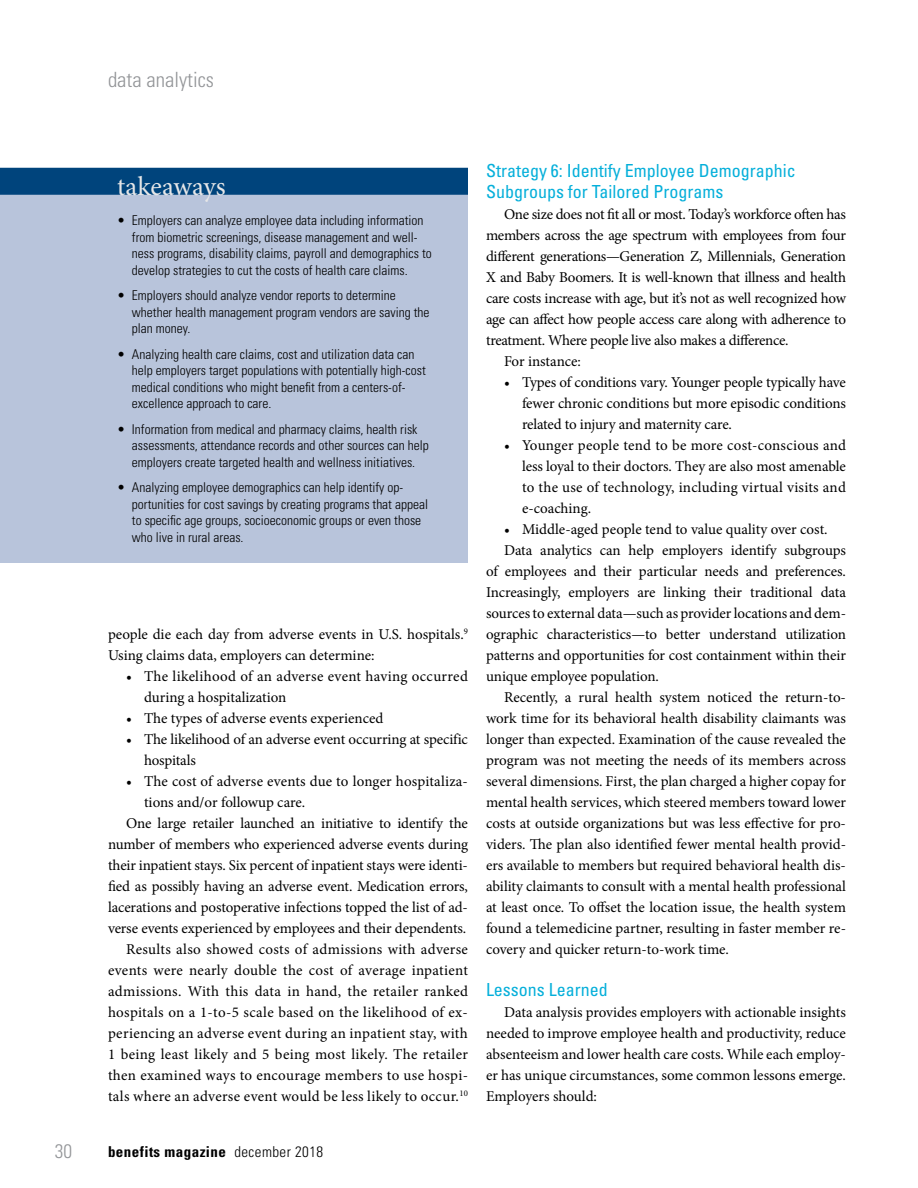
<style>
.page{position:relative;width:918px;height:1188px;background:#fff}
.page>*{position:absolute;margin:0;border:0;box-sizing:border-box;transform-origin:0 0}
.t1{font:27px "Minion Pro";color:#e6e7e8}
.t2{font:300 condensed 21px "Univers LT Std";color:#939598}
.t3{font:300 condensed 19.5px "Univers LT Std";color:#939598}
.t4{font:condensed 18px/21px "Univers LT Std";color:#05afda}
.t5{font:15px/21px "Minion Pro";letter-spacing:-.005em;color:#000}
.t6{font:15px "Minion Pro";letter-spacing:.02em;color:#000}
.t7{font:15px "Minion Pro";letter-spacing:-.025em;color:#000}
.t8{font:15px "Minion Pro";letter-spacing:.015em;color:#000}
.t9{font:700 condensed 15px "Univers LT Std";letter-spacing:.03em;color:#000}
.t10{font:300 condensed 13.5px/16.5px "Univers LT Std";color:#000}
.s1{font-weight:300}
</style>
<div class="page">
<div style="left:0;top:176px;width:468px;height:387px;background:#b8c4db"></div>
<div style="left:0;top:168px;width:468px;height:27px;background:#00447c"></div>
<h2 class="t2" style="left:108px;top:67px;width:108px">data analytics</h2>
<h1 class="t1" style="left:117px;top:168px;width:110px">takeaways</h1>
<p class="t10" style="left:132px;top:212px;width:301px;text-indent:-15px">• Employers can analyze employee data including information from biometric screenings, disease management and well&shy;ness programs, disability claims, payroll and demographics to develop strategies to cut the costs of health care claims.</p>
<p class="t10" style="left:132px;top:287px;width:299px;text-indent:-15px">• Employers should analyze vendor reports to determine whether health management program vendors are saving the plan money.</p>
<p class="t10" style="left:132px;top:346px;width:295px;text-indent:-15px">• Analyzing health care claims, cost and utilization data can help employers target populations with potentially high-cost medical conditions who might benefit from a centers-of&shy;excellence approach to care.</p>
<p class="t10" style="left:132px;top:421px;width:298px;text-indent:-15px">• Information from medical and pharmacy claims, health risk assessments, attendance records and other sources can help employers create targeted health and wellness initiatives.</p>
<p class="t10" style="left:132px;top:479px;width:298px;text-indent:-15px">• Analyzing employee demographics can help identify op&shy;portunities for cost savings by creating programs that appeal to specific age groups, socioeconomic groups or even those who live in rural areas.</p>
<p class="t5" style="left:108px;top:624px;width:361px">people die each day from adverse events in U.S. hospitals.<sup>9<br></sup>Using claims data, employers can determine:</p>
<p class="t5" style="left:144px;top:666px;width:325px;text-indent:-18px">• The likelihood of an adverse event having occurred during a hospitalization</p>
<p class="t5" style="left:126px;top:708px;width:259px">• The types of adverse events experienced</p>
<p class="t5" style="left:144px;top:729px;width:325px;text-indent:-18px">• The likelihood of an adverse event occurring at specific hospitals</p>
<p class="t8" style="left:126px;top:771px;width:343px">• The cost of adverse events due to longer hospitaliza-</p>
<p class="t5" style="left:144px;top:792px;width:163px">tions and/or followup care.</p>
<p class="t5" style="left:126px;top:813px;width:343px">One large retailer launched an initiative to identify the</p>
<p class="t5" style="left:108px;top:834px;width:362px">number of members who experienced adverse events during</p>
<p class="t5" style="left:108px;top:855px;width:361px">their inpatient stays. Six percent of inpatient stays were identi-</p>
<p class="t5" style="left:108px;top:876px;width:361px">fied as possibly having an adverse event. Medication errors,</p>
<p class="t5" style="left:108px;top:897px;width:361px">lacerations and postoperative infections topped the list of ad-</p>
<p class="t5" style="left:108px;top:918px;width:360px">verse events experienced by employees and their dependents.</p>
<p class="t6" style="left:126px;top:939px;width:344px">Results also showed costs of admissions with adverse</p>
<p class="t6" style="left:108px;top:960px;width:362px">events were nearly double the cost of average inpatient</p>
<p class="t6" style="left:108px;top:981px;width:362px">admissions. With this data in hand, the retailer ranked</p>
<p class="t6" style="left:108px;top:1002px;width:361px">hospitals on a 1-to-5 scale based on the likelihood of ex-</p>
<p class="t6" style="left:108px;top:1023px;width:361px">periencing an adverse event during an inpatient stay, with</p>
<p class="t6" style="left:108px;top:1044px;width:361px">1 being least likely and 5 being most likely. The retailer</p>
<p class="t6" style="left:108px;top:1065px;width:362px">then examined ways to encourage members to use hospi-</p>
<p class="t6" style="left:108px;top:1086px;width:362px">tals where an adverse event would be less likely to occur.<sup>10</sup></p>
<h3 class="t3" style="left:55px;top:1139px;width:19px">30</h3>
<p class="t9" style="left:108px;top:1143px;width:217px">benefits magazine <span class="s1">december 2018</span></p>
<p class="t4" style="left:486px;top:160px;width:311px">Strategy 6: Identify Employee Demographic<br>Subgroups for Tailored Programs</p>
<p class="t7" style="left:504px;top:204px;width:344px">One size does not fit all or most. Today’s workforce often has</p>
<p class="t5" style="left:486px;top:225px;width:362px">members across the age spectrum with employees from four</p>
<p class="t5" style="left:486px;top:246px;width:361px">different generations—Generation Z, Millennials, Generation</p>
<p class="t7" style="left:486px;top:267px;width:362px">X and Baby Boomers. It is well-known that illness and health</p>
<p class="t7" style="left:486px;top:288px;width:362px">care costs increase with age, but it’s not as well recognized how</p>
<p class="t5" style="left:486px;top:309px;width:362px">age can affect how people access care along with adherence to</p>
<p class="t5" style="left:486px;top:330px;width:304px">treatment. Where people live also makes a difference.</p>
<p class="t5" style="left:504px;top:351px;width:79px">For instance:</p>
<p class="t5" style="left:522px;top:372px;width:325px;text-align:justify;text-indent:-18px">• Types of conditions vary. Younger people typically have fewer chronic conditions but more episodic conditions related to injury and maternity care.</p>
<p class="t5" style="left:522px;top:435px;width:326px;text-align:justify;text-indent:-18px">• Younger people tend to be more cost-conscious and less loyal to their doctors. They are also most amenable to the use of technology, including virtual visits and e-coaching.</p>
<p class="t5" style="left:504px;top:519px;width:325px">• Middle-aged people tend to value quality over cost.</p>
<p class="t5" style="left:504px;top:540px;width:344px">Data analytics can help employers identify subgroups</p>
<p class="t5" style="left:486px;top:561px;width:362px">of employees and their particular needs and preferences.</p>
<p class="t5" style="left:486px;top:582px;width:362px">Increasingly, employers are linking their traditional data</p>
<p class="t5" style="left:486px;top:603px;width:362px">sources to external data—such as provider locations and dem-</p>
<p class="t5" style="left:486px;top:624px;width:362px">ographic characteristics—to better understand utilization</p>
<p class="t5" style="left:486px;top:645px;width:362px">patterns and opportunities for cost containment within their</p>
<p class="t5" style="left:486px;top:666px;width:174px">unique employee population.</p>
<p class="t5" style="left:504px;top:687px;width:344px">Recently, a rural health system noticed the return-to-</p>
<p class="t5" style="left:486px;top:708px;width:361px">work time for its behavioral health disability claimants was</p>
<p class="t5" style="left:486px;top:729px;width:362px">longer than expected. Examination of the cause revealed the</p>
<p class="t5" style="left:486px;top:750px;width:361px">program was not meeting the needs of its members across</p>
<p class="t5" style="left:486px;top:771px;width:361px">several dimensions. First, the plan charged a higher copay for</p>
<p class="t5" style="left:486px;top:792px;width:362px">mental health services, which steered members toward lower</p>
<p class="t5" style="left:486px;top:813px;width:361px">costs at outside organizations but was less effective for pro-</p>
<p class="t5" style="left:486px;top:834px;width:362px">viders. The plan also identified fewer mental health provid-</p>
<p class="t5" style="left:486px;top:855px;width:361px">ers available to members but required behavioral health dis-</p>
<p class="t5" style="left:486px;top:876px;width:361px">ability claimants to consult with a mental health professional</p>
<p class="t5" style="left:486px;top:897px;width:361px">at least once. To offset the location issue, the health system</p>
<p class="t5" style="left:486px;top:918px;width:362px">found a telemedicine partner, resulting in faster member re-</p>
<p class="t5" style="left:486px;top:939px;width:244px">covery and quicker return-to-work time.</p>
<p class="t4" style="left:486px;top:979px;width:123px">Lessons Learned</p>
<p class="t5" style="left:486px;top:1002px;width:362px;text-align:justify;text-indent:18px">Data analysis provides employers with actionable insights needed to improve employee health and productivity, reduce absenteeism and lower health care costs. While each employ&shy;er has unique circumstances, some common lessons emerge.<br>Employers should:</p>
</div>
